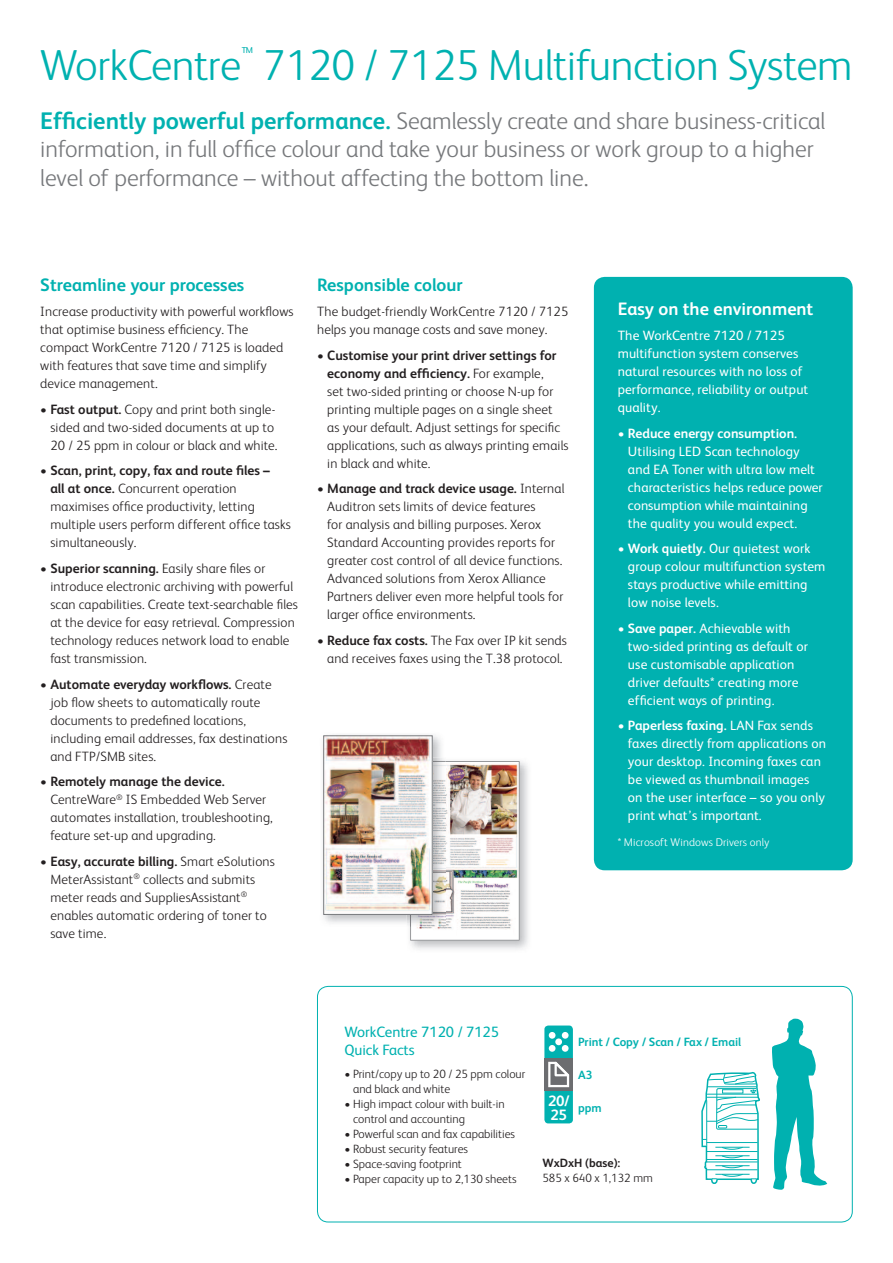
<style>
.page{position:relative;width:893px;height:1263px;background:#fff}
.page>*{position:absolute;margin:0;border:0;box-sizing:border-box;transform-origin:0 0}
.t1{font:300 43.5px "Xerox Sans";letter-spacing:-.01em;color:#00b1b0}
.t2{font:300 24px/28.5px "Xerox Sans";color:#76787b}
.t3{font:700 18px "Xerox Sans";color:#00b1b0}
.t4{font:700 18px "Xerox Sans";color:#fff}
.t5{font:15px/18px "Xerox Sans";color:#00b1b0}
.t6{font:700 15px/13.5px "Xerox Sans";color:#fff}
.t7{font:300 13.5px/18px "Xerox Sans";letter-spacing:.01em;color:#231f20}
.t8{font:13.5px/18px "Xerox Sans";letter-spacing:.01em;color:#fff}
.t9{font:300 12px/15px "Xerox Sans";color:#231f20}
.t10{font:700 12px "Xerox Sans";color:#00b1b0}
.t11{font:700 12px "Xerox Sans";color:#231f20}
.t12{font:300 11.25px "Xerox Sans";letter-spacing:.01em;color:#fff}
.s1{font-weight:700;color:#00b1b0}
.s2{font-weight:700}
</style>
<div class="page">
<img style="left:410px;top:760px;width:118px;height:190px">
<img style="left:410px;top:761px;width:109px;height:180px">
<div style="left:412px;top:929px;width:21px;height:7px;background:#fff"></div>
<div style="left:457px;top:930px;width:56px;height:7px;background:#fff"></div>
<img style="left:323px;top:735px;width:119px;height:188px">
<img style="left:410px;top:761px;width:36px;height:166px">
<img style="left:325px;top:737px;width:105px;height:176px">
<div style="left:323px;top:735px;width:109px;height:180px;border:1px solid #76787b"></div>
<div style="left:317px;top:986px;width:535px;height:236px;border:1px solid #00b1b0;border-radius:11px"></div>
<svg style="left:772px;top:1019px;width:55px;height:171px"></svg>
<svg style="left:701px;top:1072px;width:59px;height:112px"></svg>
<div style="left:544px;top:1026px;width:29px;height:97px;background:#00b1b0;border-radius:4px"></div>
<div style="left:562px;top:1045px;width:6px;height:7px;background:#fff;border-radius:50%"></div>
<div style="left:555px;top:1038px;width:7px;height:7px;background:#fff;border-radius:50%"></div>
<div style="left:548px;top:1032px;width:7px;height:7px;background:#fff;border-radius:50%"></div>
<div style="left:562px;top:1032px;width:6px;height:7px;background:#fff;border-radius:50%"></div>
<div style="left:548px;top:1045px;width:7px;height:7px;background:#fff;border-radius:50%"></div>
<div style="left:544px;top:1058px;width:29px;height:33px;background:#6c6d70"></div>
<svg style="left:548px;top:1062px;width:21px;height:25px"></svg>
<div style="left:594px;top:277px;width:258px;height:593px;background:#00b1b0;border-radius:11px"></div>
<h1 class="t1" style="left:40px;top:50px;width:813px">WorkCentre<sup>™</sup> 7120 / 7125 Multifunction System</h1>
<h2 class="t2" style="left:40px;top:109px;width:786px"><span class="s1">Efficiently powerful performance.</span> Seamlessly create and share business-critical information, in full office colour and take your business or work group to a higher level of performance – without affecting the bottom line.</h2>
<h3 class="t3" style="left:40px;top:278px;width:205px">Streamline your processes</h3>
<p class="t7" style="left:40px;top:304px;width:255px">Increase productivity with powerful workflows that optimise business efficiency. The compact WorkCentre 7120 / 7125 is loaded with features that save time and simplify device management.</p>
<p class="t7" style="left:50px;top:402px;width:229px;text-indent:-10px">• <span class="s2">Fast output.</span> Copy and print both single&shy;sided and two-sided documents at up to<br>20 / 25 ppm in colour or black and white.</p>
<p class="t7" style="left:50px;top:463px;width:242px;text-indent:-10px">• <span class="s2">Scan, print, copy, fax and route files –<br>all at once.</span> Concurrent operation maximises office productivity, letting multiple users perform different office tasks simultaneously.</p>
<p class="t7" style="left:50px;top:561px;width:249px;text-indent:-10px">• <span class="s2">Superior scanning.</span> Easily share files or introduce electronic archiving with powerful scan capabilities. Create text-searchable files at the device for easy retrieval. Compression technology reduces network load to enable fast transmission.</p>
<p class="t7" style="left:50px;top:676px;width:238px;text-indent:-10px">• <span class="s2">Automate everyday workflows.</span> Create job flow sheets to automatically route documents to predefined locations, including email addresses, fax destinations and FTP/SMB sites.</p>
<p class="t7" style="left:50px;top:774px;width:224px;text-indent:-10px">• <span class="s2">Remotely manage the device.<br></span>CentreWare<sup>®</sup> IS Embedded Web Server automates installation, troubleshooting, feature set-up and upgrading.</p>
<p class="t7" style="left:50px;top:853px;width:226px;text-indent:-10px">• <span class="s2">Easy, accurate billing.</span> Smart eSolutions MeterAssistant<sup>®</sup> collects and submits meter reads and SuppliesAssistant<sup>® </sup>enables automatic ordering of toner to save time.</p>
<h3 class="t3" style="left:317px;top:278px;width:147px">Responsible colour</h3>
<p class="t7" style="left:317px;top:304px;width:253px">The budget-friendly WorkCentre 7120 / 7125 helps you manage costs and save money.</p>
<p class="t7" style="left:327px;top:348px;width:243px;text-indent:-10px">• <span class="s2">Customise your print driver settings for economy and efficiency.</span> For example,<br>set two-sided printing or choose N-up for printing multiple pages on a single sheet<br>as your default. Adjust settings for specific applications, such as always printing emails in black and white.</p>
<p class="t7" style="left:327px;top:481px;width:238px;text-indent:-10px">• <span class="s2">Manage and track device usage.</span> Internal Auditron sets limits of device features<br>for analysis and billing purposes. Xerox Standard Accounting provides reports for greater cost control of all device functions.<br>Advanced solutions from Xerox Alliance Partners deliver even more helpful tools for larger office environments.</p>
<p class="t7" style="left:317px;top:633px;width:251px;text-align:center">• <span class="s2">Reduce fax costs.</span> The Fax over IP kit sends and receives faxes using the T.38 protocol.</p>
<h3 class="t4" style="left:617px;top:302px;width:197px">Easy on the environment</h3>
<p class="t8" style="left:617px;top:328px;width:192px">The WorkCentre 7120 / 7125 multifunction system conserves natural resources with no loss of performance, reliability or output quality.</p>
<p class="t8" style="left:628px;top:425px;width:196px;text-indent:-10px">• <span class="s2">Reduce energy consumption.<br></span>Utilising LED Scan technology and EA Toner with ultra low melt characteristics helps reduce power consumption while maintaining the quality you would expect.</p>
<p class="t8" style="left:628px;top:541px;width:199px;text-indent:-10px">• <span class="s2">Work quietly.</span> Our quietest work group colour multifunction system stays productive while emitting low noise levels.</p>
<p class="t8" style="left:628px;top:621px;width:181px;text-indent:-10px">• <span class="s2">Save paper.</span> Achievable with two-sided printing as default or use customisable application driver defaults* creating more efficient ways of printing.</p>
<p class="t8" style="left:628px;top:718px;width:199px;text-indent:-10px">• <span class="s2">Paperless faxing.</span> LAN Fax sends faxes directly from applications on your desktop. Incoming faxes can be viewed as thumbnail images on the user interface – so you only print what’s important.</p>
<p class="t12" style="left:617px;top:838px;width:153px">* Microsoft Windows Drivers only</p>
<p class="t5" style="left:344px;top:1025px;width:156px">WorkCentre 7120 / 7125<br>Quick Facts</p>
<p class="t9" style="left:353px;top:1067px;width:174px;text-indent:-9px">• Print/copy up to 20 / 25 ppm colour and black and white</p>
<p class="t9" style="left:353px;top:1097px;width:153px;text-indent:-9px">• High impact colour with built-in control and accounting</p>
<p class="t9" style="left:344px;top:1127px;width:172px">• Powerful scan and fax capabilities</p>
<p class="t9" style="left:344px;top:1142px;width:125px">• Robust security features</p>
<p class="t9" style="left:344px;top:1157px;width:119px">• Space-saving footprint</p>
<p class="t9" style="left:344px;top:1172px;width:174px">• Paper capacity up to 2,130 sheets</p>
<p class="t6" style="left:548px;top:1096px;width:23px">20/<br>25</p>
<p class="t10" style="left:578px;top:1038px;width:165px">Print / Copy / Scan / Fax / Email</p>
<p class="t10" style="left:578px;top:1071px;width:16px">A3</p>
<p class="t10" style="left:578px;top:1104px;width:25px">ppm</p>
<p class="t11" style="left:542px;top:1158px;width:79px">WxDxH (base):</p>
<p class="t9" style="left:542px;top:1171px;width:112px">585 x 640 x 1,132 mm</p>
</div>
